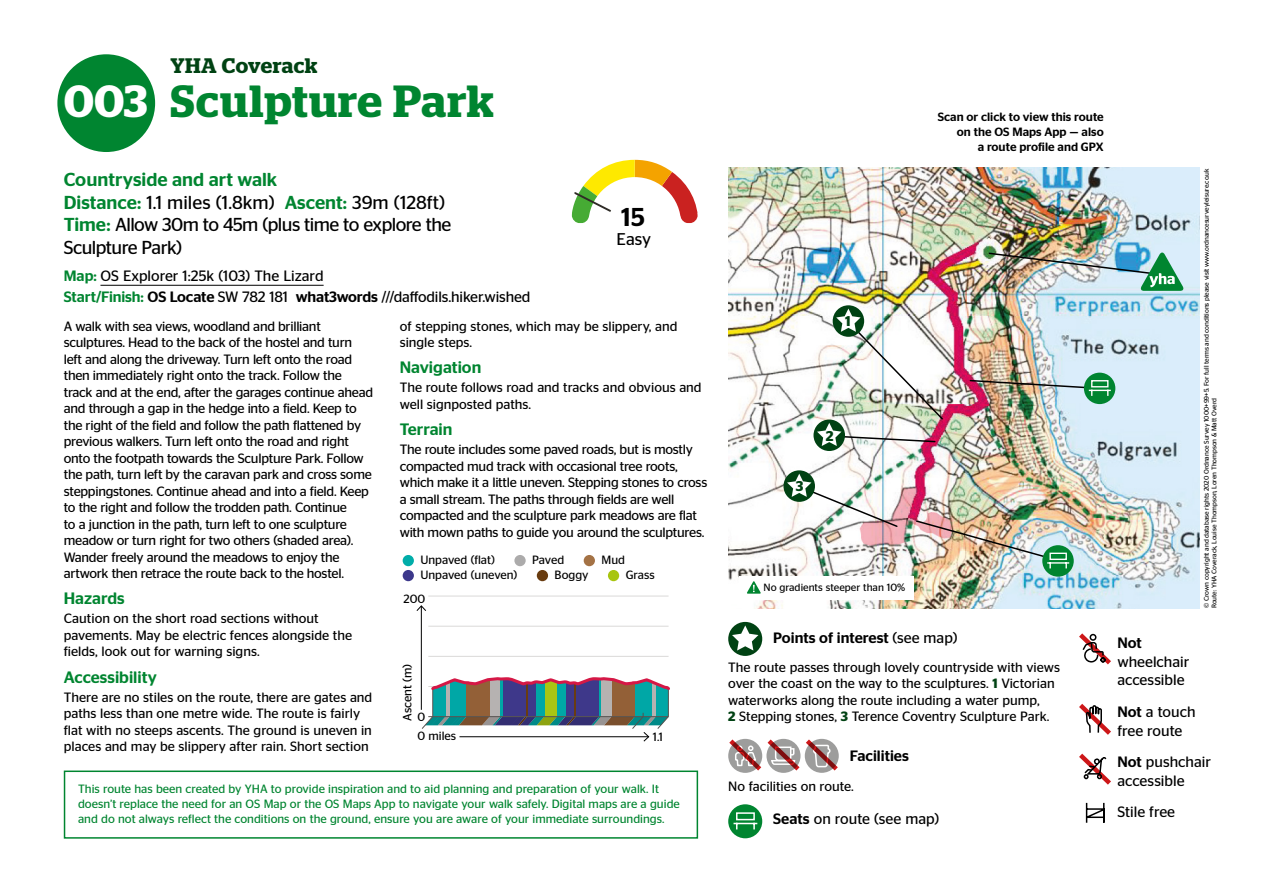
<style>
.page{position:relative;width:1263px;height:893px;background:#fff}
.page>*{position:absolute;margin:0;border:0;box-sizing:border-box;transform-origin:0 0}
.t1{font:600 45px "Stag";letter-spacing:.02em;color:#008530}
.t2{font:500 25.8px "Stag Sans";color:#000}
.t3{font:600 21px "Stag";letter-spacing:.02em;color:#004213}
.t4{font:18.75px/22.6px "Stag Sans";letter-spacing:-.03em;color:#000}
.t5{font:16.95px "Stag Sans";color:#000}
.t6{font:500 16.5px "Stag Sans";color:#008530}
.t7{font:15px/18.8px "Stag Sans";color:#000}
.t8{font:500 15px "Stag Sans";color:#000}
.t9{font:600 14.25px "Stag Sans";color:#004213}
.t10{font:13.5px/16.5px "Stag Sans";letter-spacing:-.02em;color:#000}
.t11{font:13.5px/16.5px "Stag Sans";color:#000}
.t12{font:12px/15px "Stag Sans";color:#008530}
.t13{font:12px "Stag Sans";color:#000}
.t14{font:500 12px/15px "Stag Sans";color:#000;text-align:right}
.t15{font:10.5px "Stag Sans";color:#000}
.t16{font:6.75px/7.5px "Stag Sans";letter-spacing:-.01em;color:#000}
.s1{color:#fff}
.s2{font-weight:500;color:#008530}
.s3{font-weight:500}
.s4{font-weight:400}
.s5{font-weight:600;color:#004213}
</style>
<div class="page">
<div style="left:57px;top:54px;width:98px;height:98px;background:#008530;border-radius:50%"></div>
<div style="left:728px;top:622px;width:34px;height:34px;background:#004213;border-radius:50%"></div>
<svg style="left:732px;top:625px;width:26px;height:25px"></svg>
<div style="left:728px;top:804px;width:34px;height:34px;background:#008530;border-radius:50%"></div>
<svg style="left:733px;top:812px;width:25px;height:18px"></svg>
<img style="left:728px;top:168px;width:471px;height:440px">
<svg style="left:571px;top:160px;width:127px;height:63px"></svg>
<hr style="left:100px;top:285px;width:224px;height:1px;background:#000">
<div style="left:403px;top:555px;width:11px;height:11px;background:#00ada9;border-radius:50%"></div>
<div style="left:514px;top:555px;width:12px;height:11px;background:#acabab;border-radius:50%"></div>
<div style="left:584px;top:555px;width:11px;height:11px;background:#a47245;border-radius:50%"></div>
<div style="left:403px;top:570px;width:11px;height:11px;background:#3c388b;border-radius:50%"></div>
<div style="left:537px;top:570px;width:11px;height:11px;background:#693c10;border-radius:50%"></div>
<div style="left:608px;top:570px;width:11px;height:11px;background:#a8c50f;border-radius:50%"></div>
<hr style="left:428px;top:656px;width:240px;height:1px;background:#dad9d8">
<hr style="left:428px;top:626px;width:240px;height:1px;background:#dad9d8">
<hr style="left:428px;top:596px;width:240px;height:1px;background:#dad9d8">
<hr style="left:599px;top:669px;width:2px;height:48px;background:#00a7a6">
<hr style="left:574px;top:669px;width:2px;height:48px;background:#693c11">
<hr style="left:525px;top:669px;width:2px;height:48px;background:#693c11">
<hr style="left:500px;top:669px;width:2px;height:48px;background:#00a7a6">
<svg style="left:422px;top:676px;width:248px;height:66px"></svg>
<hr style="left:421px;top:606px;width:1px;height:104px;background:#000">
<svg style="left:416px;top:605px;width:10px;height:6px"></svg>
<svg style="left:833px;top:305px;width:31px;height:32px"></svg>
<svg style="left:813px;top:419px;width:32px;height:32px"></svg>
<img style="left:817px;top:309px;width:127px;height:137px">
<img style="left:988px;top:252px;width:196px;height:39px">
<svg style="left:728px;top:738px;width:111px;height:34px"></svg>
<div style="left:64px;top:770px;width:634px;height:69px;border:2px solid #008530"></div>
<div style="left:739px;top:576px;width:175px;height:24px;background:#fff"></div>
<svg style="left:747px;top:581px;width:14px;height:13px"></svg>
<svg style="left:1074px;top:577px;width:42px;height:246px"></svg>
<svg style="left:783px;top:470px;width:32px;height:32px"></svg>
<img style="left:787px;top:474px;width:112px;height:54px">
<div style="left:1084px;top:373px;width:31px;height:31px;background:#008530;border-radius:50%"></div>
<img style="left:969px;top:379px;width:142px;height:18px">
<div style="left:1042px;top:545px;width:32px;height:32px;background:#008530;border-radius:50%"></div>
<img style="left:915px;top:519px;width:155px;height:50px">
<h3 class="t3" style="left:170px;top:54px;width:148px">YHA Coverack</h3>
<h1 class="t1" style="left:64px;top:75px;width:431px"><span class="s1">003</span> Sculpture Park</h1>
<h3 class="t4" style="left:64px;top:168px;width:389px"><span class="s2">Countryside and art walk<br>Distance:</span> 1.1 miles (1.8km) <span class="s2">Ascent:</span> 39m (128ft)<br><span class="s2">Time:</span> Allow 30m to 45m (plus time to explore the Sculpture Park)</h3>
<p class="t7" style="left:64px;top:265px;width:468px;line-height:21px"><span class="s2">Map:</span> OS Explorer 1:25k (103) The Lizard<br><span class="s2">Start/Finish:</span> <span class="s3">OS Locate</span> SW 782 181 <span class="s3">what3words</span> ///daffodils.hiker.wished</p>
<h2 class="t2" style="left:621px;top:203px;width:25px">15</h2>
<p class="t5" style="left:617px;top:230px;width:36px">Easy</p>
<p class="t10" style="left:64px;top:317px;width:311px">A walk with sea views, woodland and brilliant sculptures. Head to the back of the hostel and turn left and along the driveway. Turn left onto the road then immediately right onto the track. Follow the track and at the end, after the garages continue ahead and through a gap in the hedge into a field. Keep to the right of the field and follow the path flattened by previous walkers. Turn left onto the road and right onto the footpath towards the Sculpture Park. Follow the path, turn left by the caravan park and cross some steppingstones. Continue ahead and into a field. Keep to the right and follow the trodden path. Continue<br>to a junction in the path, turn left to one sculpture meadow or turn right for two others (shaded area).<br>Wander freely around the meadows to enjoy the artwork then retrace the route back to the hostel.</p>
<p class="t6" style="left:64px;top:589px;width:62px">Hazards</p>
<p class="t11" style="left:64px;top:610px;width:290px">Caution on the short road sections without pavements. May be electric fences alongside the fields, look out for warning signs.</p>
<p class="t6" style="left:64px;top:667px;width:95px">Accessibility</p>
<p class="t11" style="left:64px;top:689px;width:310px">There are no stiles on the route, there are gates and paths less than one metre wide. The route is fairly flat with no steeps ascents. The ground is uneven in places and may be slippery after rain. Short section</p>
<p class="t11" style="left:400px;top:317px;width:279px">of stepping stones, which may be slippery, and single steps.</p>
<p class="t6" style="left:400px;top:358px;width:83px">Navigation</p>
<p class="t11" style="left:400px;top:379px;width:303px">The route follows road and tracks and obvious and well signposted paths.</p>
<p class="t6" style="left:400px;top:420px;width:54px">Terrain</p>
<p class="t10" style="left:400px;top:441px;width:309px">The route includes some paved roads, but is mostly compacted mud track with occasional tree roots, which make it a little uneven. Stepping stones to cross a small stream. The paths through fields are well compacted and the sculpture park meadows are flat with mown paths to guide you around the sculptures.</p>
<p class="t13" style="left:420px;top:553px;width:76px">Unpaved (flat)</p>
<p class="t13" style="left:532px;top:553px;width:34px">Paved</p>
<p class="t13" style="left:601px;top:553px;width:25px">Mud</p>
<p class="t13" style="left:420px;top:568px;width:98px">Unpaved (uneven)</p>
<p class="t13" style="left:554px;top:568px;width:35px">Boggy</p>
<p class="t13" style="left:626px;top:568px;width:31px">Grass</p>
<p class="t13" style="left:403px;top:592px;width:23px">200</p>
<p class="t13" style="left:400px;top:721px;width:59px;rotate:-90deg">Ascent (m)</p>
<p class="t13" style="left:417px;top:710px;width:9px">0</p>
<p class="t13" style="left:417px;top:729px;width:40px">0 miles</p>
<p class="t13" style="left:653px;top:729px;width:12px">1.1</p>
<p class="t12" style="left:78px;top:781px;width:603px">This route has been created by YHA to provide inspiration and to aid planning and preparation of your walk. It doesn’t replace the need for an OS Map or the OS Maps App to navigate your walk safely. Digital maps are a guide and do not always reflect the conditions on the ground, ensure you are aware of your immediate surroundings.</p>
<p class="t14" style="left:938px;top:109px;width:167px">Scan or click to view this route on the OS Maps App — also<br>a route profile and GPX</p>
<p class="t9" style="left:845px;top:313px;width:7px">1</p>
<p class="t9" style="left:796px;top:478px;width:9px">3</p>
<p class="t9" style="left:826px;top:427px;width:9px">2</p>
<p class="t15" style="left:763px;top:581px;width:143px">No gradients steeper than 10%</p>
<p class="t8" style="left:773px;top:629px;width:186px">Points of interest <span class="s4">(see map)</span></p>
<p class="t11" style="left:728px;top:659px;width:333px">The route passes through lovely countryside with views over the coast on the way to the sculptures. <span class="s5">1</span> Victorian waterworks along the route including a water pump,<br><span class="s5">2</span> Stepping stones, <span class="s5">3</span> Terence Coventry Sculpture Park.</p>
<p class="t8" style="left:850px;top:747px;width:61px">Facilities</p>
<p class="t11" style="left:728px;top:777px;width:127px">No facilities on route.</p>
<p class="t7" style="left:773px;top:809px;width:168px"><span class="s3">Seats</span> on route (see map)</p>
<p class="t16" style="left:1203px;top:608px;width:442px;rotate:-90deg">© Crown copyright and database rights 2020 Ordnance Survey 1000+99+5. For full terms and conditions please visit www.ordnancesurveyleisure.co.uk<br>Route: YHA Coverack, Louise Thompson, Loren Thompson &amp; Matt Overd</p>
<p class="t8" style="left:1117px;top:634px;width:26px">Not</p>
<p class="t7" style="left:1117px;top:652px;width:73px">wheelchair accessible</p>
<p class="t7" style="left:1117px;top:702px;width:80px"><span class="s3">Not</span> a touch free route</p>
<p class="t7" style="left:1117px;top:752px;width:95px"><span class="s3">Not</span> pushchair accessible</p>
<p class="t7" style="left:1117px;top:803px;width:59px">Stile free</p>
</div>
